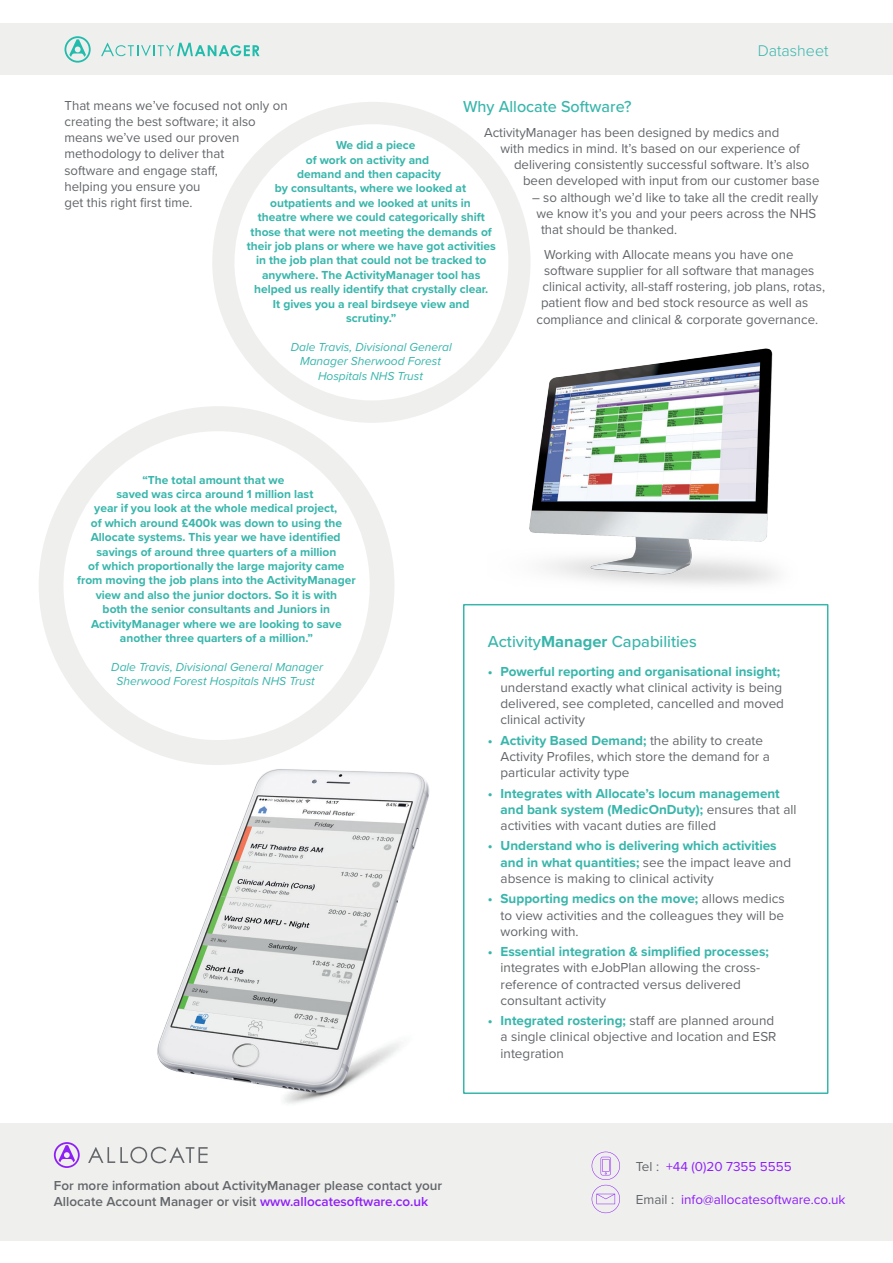
<style>
.page{position:relative;width:893px;height:1263px;background:#fff}
.page>*{position:absolute;margin:0;border:0;box-sizing:border-box;transform-origin:0 0}
.t1{font:500 16.5px "Proxima Nova";color:#38b6ab}
.t2{font:300 16.05px "Proxima Nova";color:#38b6ab}
.t3{font:13.5px/16.2px "Proxima Nova";color:#63666a}
.t4{font:700 13.5px/16.2px "Proxima Nova";color:#38b6ab}
.t5{font:600 13.5px/16.2px "Proxima Nova";color:#63666a}
.t6{font:13.5px "Proxima Nova";color:#8f1ff7}
.t7{font:700 12px/14.4px "Proxima Nova";color:#38b6ab;text-align:center}
.t8{font:italic 12px/14.4px "Proxima Nova";color:#38b6ab;text-align:center}
.s1{color:#8f1ff7}
.s2{font-weight:700}
.s3{font-weight:700;color:#38b6ab}
.s4{font-weight:400;color:#63666a}
.s5{color:#63666a}
</style>
<div class="page">
<div style="left:0;top:1124px;width:893px;height:117px;background:#efefee"></div>
<div style="left:0;top:24px;width:893px;height:51px;background:#efefee"></div>
<svg style="left:592px;top:1152px;width:28px;height:61px"></svg>
<svg style="left:54px;top:1142px;width:26px;height:26px"></svg>
<svg style="left:88px;top:1147px;width:120px;height:16px"></svg>
<div style="left:463px;top:604px;width:365px;height:490px;border:2px solid #38b6ab"></div>
<svg style="left:101px;top:43px;width:159px;height:13px"></svg>
<svg style="left:64px;top:36px;width:27px;height:27px"></svg>
<img style="left:157px;top:769px;width:273px;height:335px">
<img style="left:488px;top:348px;width:321px;height:259px">
<svg style="left:39px;top:406px;width:355px;height:359px"></svg>
<svg style="left:212px;top:102px;width:319px;height:321px"></svg>
<p class="t2" style="left:758px;top:38px;width:72px">Datasheet</p>
<p class="t3" style="left:64px;top:97px;width:225px">That means we’ve focused not only on creating the best software; it also means we’ve used our proven methodology to deliver that<br>software and engage staff,<br>helping you ensure you<br>get this right first time.</p>
<p class="t1" style="left:463px;top:94px;width:170px">Why Allocate Software?</p>
<p class="t3" style="left:484px;top:124px;width:297px">ActivityManager has been designed by medics and</p>
<p class="t3" style="left:500px;top:140px;width:301px">with medics in mind. It’s based on our experience of</p>
<p class="t3" style="left:514px;top:156px;width:297px">delivering consistently successful software. It’s also</p>
<p class="t3" style="left:523px;top:172px;width:298px">been developed with input from our customer base</p>
<p class="t3" style="left:532px;top:188px;width:288px">– so although we’d like to take all the credit really</p>
<p class="t3" style="left:536px;top:205px;width:281px">we know it’s you and your peers across the NHS</p>
<p class="t3" style="left:541px;top:221px;width:138px">that should be thanked.</p>
<p class="t3" style="left:544px;top:246px;width:251px">Working with Allocate means you have one</p>
<p class="t3" style="left:544px;top:262px;width:272px">software supplier for all software that manages</p>
<p class="t3" style="left:542px;top:278px;width:284px">clinical activity, all-staff rostering, job plans, rotas,</p>
<p class="t3" style="left:541px;top:294px;width:269px">patient flow and bed stock resource as well as</p>
<p class="t3" style="left:536px;top:310px;width:283px">compliance and clinical &amp; corporate governance.</p>
<p class="t7" style="left:336px;top:138px;width:81px">We did a piece</p>
<p class="t7" style="left:306px;top:152px;width:125px">of work on activity and</p>
<p class="t7" style="left:297px;top:166px;width:145px">demand and then capacity</p>
<p class="t7" style="left:275px;top:181px;width:193px">by consultants, where we looked at</p>
<p class="t7" style="left:270px;top:195px;width:202px">outpatients and we looked at units in</p>
<p class="t7" style="left:258px;top:210px;width:228px">theatre where we could categorically shift</p>
<p class="t7" style="left:251px;top:224px;width:243px">those that were not meeting the demands of</p>
<p class="t7" style="left:247px;top:238px;width:251px">their job plans or where we have got activities</p>
<p class="t7" style="left:256px;top:253px;width:232px">in the job plan that could not be tracked to</p>
<p class="t7" style="left:262px;top:267px;width:220px">anywhere. The ActivityManager tool has</p>
<p class="t7" style="left:254px;top:282px;width:236px">helped us really identify that crystally clear.</p>
<p class="t7" style="left:273px;top:296px;width:198px">It gives you a real birdseye view and</p>
<p class="t7" style="left:346px;top:310px;width:52px">scrutiny.”</p>
<p class="t8" style="left:291px;top:339px;width:162px">Dale Travis, Divisional General<br>Manager Sherwood Forest<br>Hospitals NHS Trust</p>
<p class="t7" style="left:77px;top:472px;width:280px">“The total amount that we<br>saved was circa around 1 million last<br>year if you look at the whole medical project,<br>of which around £400k was down to using the Allocate systems. This year we have identified savings of around three quarters of a million<br>of which proportionally the large majority came from moving the job plans into the ActivityManager view and also the junior doctors. So it is with<br>both the senior consultants and Juniors in ActivityManager where we are looking to save another three quarters of a million.”</p>
<p class="t8" style="left:111px;top:659px;width:213px">Dale Travis, Divisional General Manager<br>Sherwood Forest Hospitals NHS Trust</p>
<p class="t5" style="left:54px;top:1177px;width:390px">For more information about ActivityManager please contact your<br>Allocate Account Manager or visit <span class="s1">www.allocatesoftware.co.uk</span></p>
<p class="t1" style="left:488px;top:629px;width:211px">Activity<span class="s2">Manager</span> Capabilities</p>
<p class="t3" style="left:501px;top:662px;width:285px;text-indent:-13px"><span class="s3">• Powerful reporting and organisational insight; </span>understand exactly what clinical activity is being delivered, see completed, cancelled and moved clinical activity</p>
<p class="t3" style="left:501px;top:731px;width:271px;text-indent:-13px"><span class="s3">• Activity Based Demand;</span> the ability to create<br>Activity Profiles, which store the demand for a particular activity type</p>
<p class="t4" style="left:501px;top:785px;width:297px;text-indent:-13px">• Integrates with Allocate’s locum management and bank system (MedicOnDuty); <span class="s4">ensures that all activities with vacant duties are filled</span></p>
<p class="t4" style="left:501px;top:837px;width:292px;text-indent:-13px">• Understand who is delivering which activities and in what quantities; <span class="s4">see the impact leave and absence is making to clinical activity</span></p>
<p class="t3" style="left:501px;top:890px;width:286px;text-align:justify;text-indent:-13px"><span class="s3">• Supporting medics on the move;</span> allows medics to view activities and the colleagues they will be working with.</p>
<p class="t3" style="left:501px;top:943px;width:270px;text-indent:-13px"><span class="s3">• Essential integration &amp; simplified processes; </span>integrates with eJobPlan allowing the cross&shy;reference of contracted versus delivered consultant activity</p>
<p class="t3" style="left:501px;top:1012px;width:277px;text-indent:-13px"><span class="s3">• Integrated rostering;</span> staff are planned around a single clinical objective and location and ESR integration</p>
<p class="t6" style="left:636px;top:1156px;width:158px"><span class="s5">Tel :</span> +44 (0)20 7355 5555</p>
<p class="t6" style="left:636px;top:1190px;width:211px"><span class="s5">Email :</span> info@allocatesoftware.co.uk</p>
</div>
